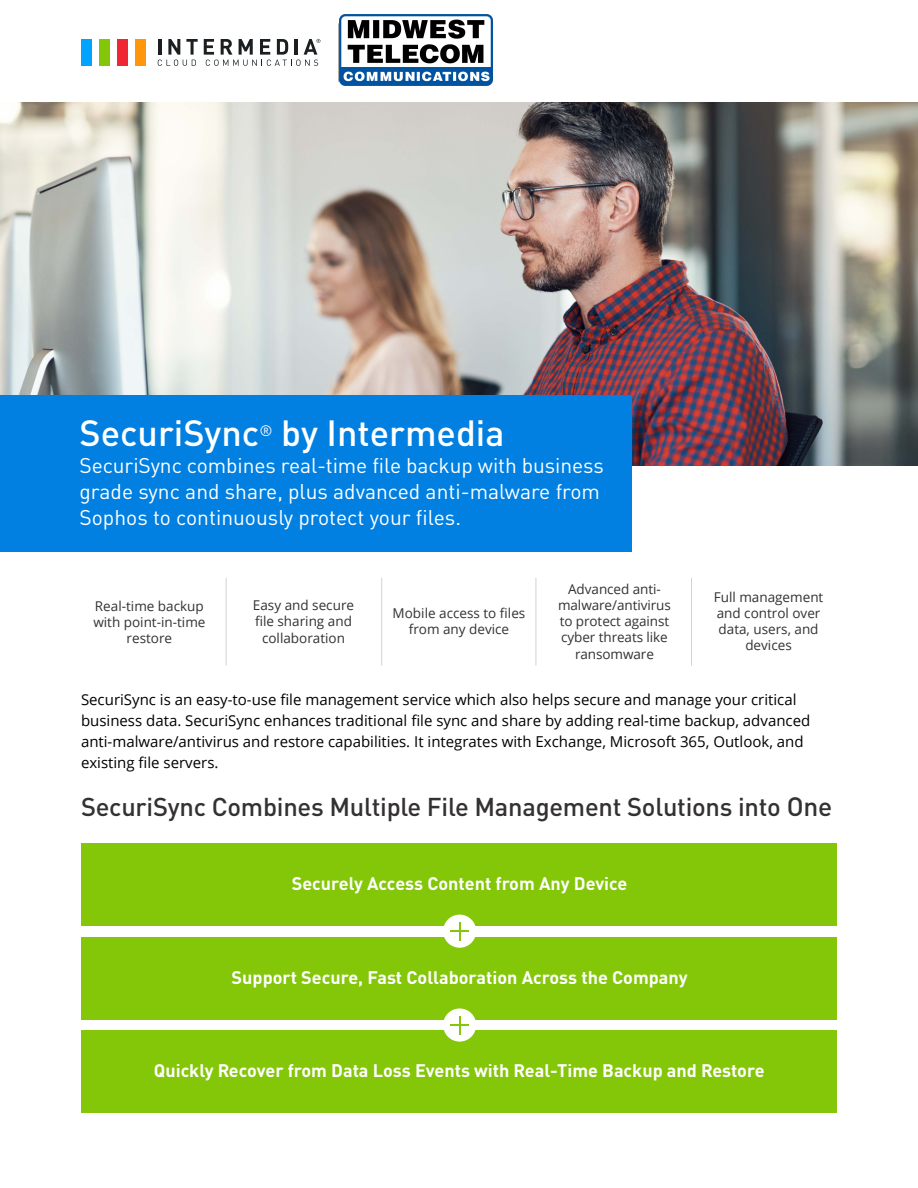
<style>
.page{position:relative;width:918px;height:1188px;background:#fff}
.page>*{position:absolute;margin:0;border:0;box-sizing:border-box;transform-origin:0 0}
.t1{font:500 36px "DIN Pro";color:#fff}
.t2{font:500 25.5px "DIN Pro";letter-spacing:-.01em;color:#343131}
.t3{font:21px/26.4px "DIN Pro";letter-spacing:-.005em;color:#fff}
.t4{font:700 18px "DIN Pro";color:#fff}
.t5{font:15px/21px "Open Sans";color:#000}
.t6{font:15px "DIN Pro";color:#fff}
.t7{font:13.5px/16.2px "Open Sans";color:#343131;text-align:center}
.t8{font:13.5px/16.2px "Open Sans";color:#343130;text-align:center}
.s1{font-size:26.25px}
</style>
<div class="page">
<img style="left:0;top:103px;width:918px;height:362px">
<div style="left:81px;top:843px;width:756px;height:82px;background:#83c708"></div>
<div style="left:81px;top:937px;width:756px;height:82px;background:#83c708"></div>
<div style="left:81px;top:1031px;width:756px;height:82px;background:#83c708"></div>
<div style="left:443px;top:915px;width:33px;height:33px;background:#fff;border-radius:50%"></div>
<svg style="left:450px;top:922px;width:19px;height:18px"></svg>
<div style="left:443px;top:1008px;width:33px;height:34px;background:#fff;border-radius:50%"></div>
<svg style="left:450px;top:1016px;width:19px;height:18px"></svg>
<hr style="left:226px;top:578px;width:1px;height:88px;background:#d0d4d8">
<hr style="left:381px;top:578px;width:1px;height:88px;background:#d0d4d8">
<hr style="left:536px;top:578px;width:1px;height:88px;background:#d0d4d8">
<hr style="left:691px;top:578px;width:1px;height:88px;background:#d0d4d8">
<div style="left:0;top:395px;width:632px;height:157px;background:#0180e2"></div>
<div style="left:136px;top:39px;width:10px;height:26px;background:#ff960c"></div>
<div style="left:81px;top:39px;width:10px;height:26px;background:#00a4ff"></div>
<div style="left:99px;top:39px;width:10px;height:26px;background:#83c708"></div>
<div style="left:117px;top:39px;width:10px;height:26px;background:#f02732"></div>
<svg style="left:158px;top:39px;width:40px;height:27px"></svg>
<svg style="left:204px;top:39px;width:116px;height:27px"></svg>
<img style="left:339px;top:14px;width:153px;height:72px">
<h1 class="t1" style="left:80px;top:409px;width:181px">SecuriSync</h1>
<p class="t6" style="left:259px;top:419px;width:15px">®</p>
<h1 class="t1" style="left:281px;top:409px;width:225px">by Intermedia</h1>
<h3 class="t3" style="left:80px;top:450px;width:526px">SecuriSync combines real-time file backup with business grade sync and share, plus advanced anti-malware from<br>Sophos to continuously protect your files.</h3>
<p class="t7" style="left:93px;top:597px;width:114px">Real-time backup with point-in-time restore</p>
<p class="t8" style="left:253px;top:597px;width:103px">Easy and secure file sharing and collaboration</p>
<p class="t7" style="left:393px;top:605px;width:134px">Mobile access to files from any device</p>
<p class="t7" style="left:558px;top:581px;width:114px">Advanced anti&shy;malware/antivirus to protect against cyber threats like ransomware</p>
<p class="t7" style="left:714px;top:589px;width:111px">Full management and control over data, users, and devices</p>
<p class="t5" style="left:81px;top:689px;width:731px">SecuriSync is an easy-to-use file management service which also helps secure and manage your critical business data. SecuriSync enhances traditional file sync and share by adding real-time backup, advanced anti-malware/antivirus and restore capabilities. It integrates with Exchange, Microsoft 365, Outlook, and existing file servers.</p>
<h2 class="t2" style="left:81px;top:790px;width:753px">SecuriSync Combines Multiple File Management Solutions into <span class="s1">One</span></h2>
<p class="t4" style="left:292px;top:868px;width:337px">Securely Access Content from Any Device</p>
<p class="t4" style="left:232px;top:962px;width:458px">Support Secure, Fast Collaboration Across the Company</p>
<p class="t4" style="left:154px;top:1056px;width:612px">Quickly Recover from Data Loss Events with Real-Time Backup and Restore</p>
</div>
